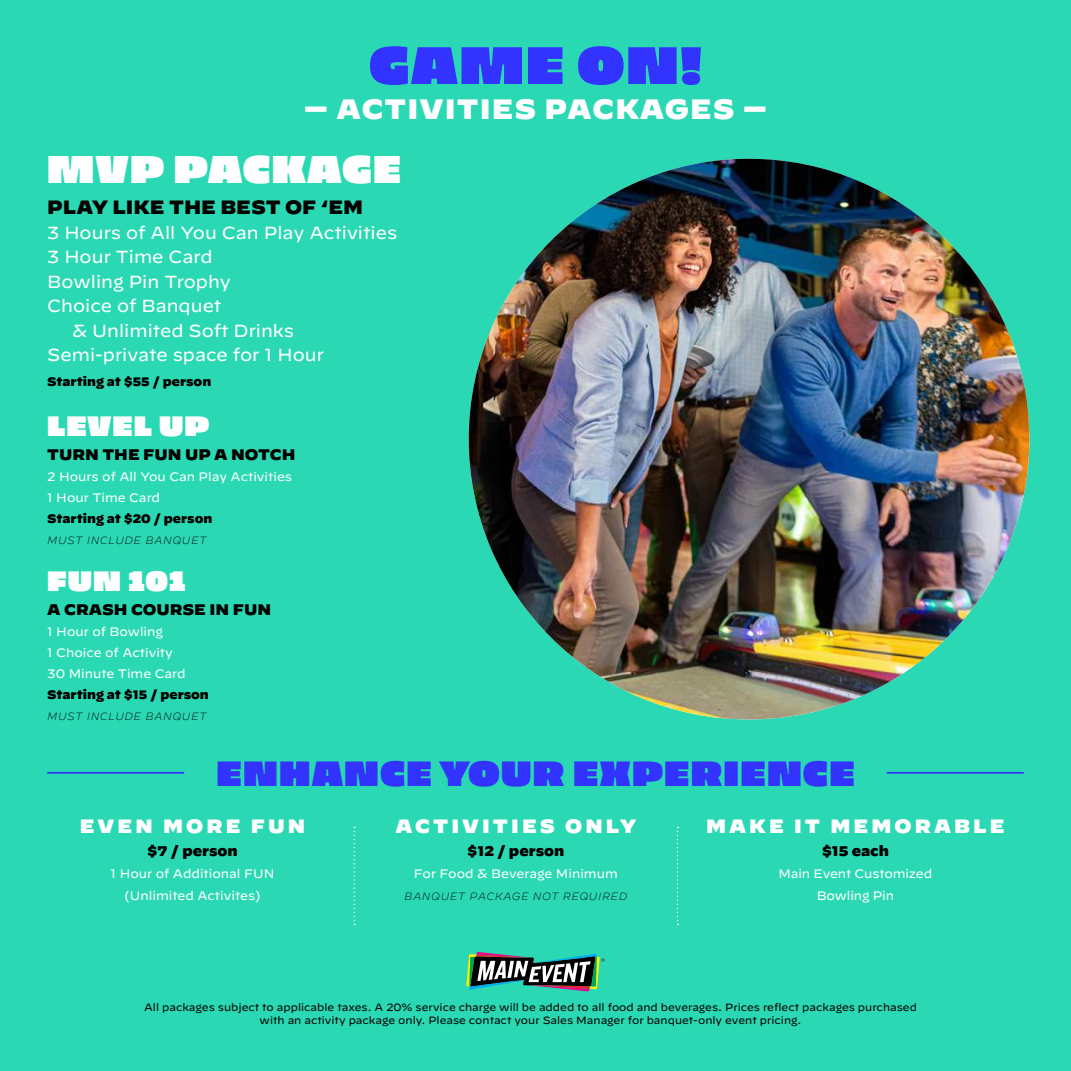
<style>
.page{position:relative;width:1071px;height:1071px;background:#2ad9b3}
.page>*{position:absolute;margin:0;border:0;box-sizing:border-box;transform-origin:0 0}
.t1{font:52.5px "Piepie";letter-spacing:.04em;color:#3233fe}
.t2{font:38.5px "Piepie";letter-spacing:.04em;color:#fff}
.t3{font:35px "Piepie";letter-spacing:.04em;color:#3233fe}
.t4{font:28px "Decimal X Black";letter-spacing:.04em;color:#fff}
.t5{font:28px "Piepie";letter-spacing:.04em;color:#fff}
.t6{font:900 19.25px "Decimal";letter-spacing:.16em;color:#fff}
.t7{font:19.25px "Decimal X Black";color:#000}
.t8{font:17.5px "Decimal";color:#fff}
.t9{font:15.4px "Decimal X Black";color:#000}
.t10{font:14px "Decimal X Black";color:#000}
.t11{font:12.25px/21px "Decimal";color:#fff}
.t12{font:12.25px "Decimal X Black";color:#000}
.t13{font:10.5px/12.6px "Decimal";color:#000;text-align:center}
.t14{font:italic 200 10.5px "Decimal";letter-spacing:.05em;color:#000}
.t15{font:italic 200 10.5px "Decimal";letter-spacing:.05em;color:#000101}
</style>
<div class="page">
<img style="left:469px;top:159px;width:560px;height:560px;border-radius:280px">
<svg style="left:354px;top:827px;width:1px;height:98px"></svg>
<svg style="left:677px;top:827px;width:2px;height:98px"></svg>
<svg style="left:466px;top:952px;width:139px;height:39px"></svg>
<hr style="left:47px;top:772px;width:137px;height:2px;background:#3233fe">
<hr style="left:887px;top:772px;width:137px;height:2px;background:#3233fe">
<h1 class="t1" style="left:369px;top:27px;width:334px">GAME ON!</h1>
<h3 class="t4" style="left:304px;top:93px;width:465px">— ACTIVITIES PACKAGES —</h3>
<h2 class="t2" style="left:47px;top:141px;width:355px">MVP PACKAGE</h2>
<h3 class="t7" style="left:47px;top:197px;width:317px">PLAY LIKE THE BEST OF ‘EM</h3>
<h3 class="t8" style="left:47px;top:223px;width:352px">3 Hours of All You Can Play Activities</h3>
<h3 class="t8" style="left:47px;top:247px;width:167px">3 Hour Time Card</h3>
<h3 class="t8" style="left:47px;top:272px;width:185px">Bowling Pin Trophy</h3>
<h3 class="t8" style="left:47px;top:296px;width:176px">Choice of Banquet</h3>
<h3 class="t8" style="left:72px;top:321px;width:224px">&amp; Unlimited Soft Drinks</h3>
<h3 class="t8" style="left:47px;top:345px;width:278px">Semi-private space for 1 Hour</h3>
<p class="t12" style="left:47px;top:375px;width:166px">Starting at $55 / person</p>
<h3 class="t5" style="left:47px;top:406px;width:163px">LEVEL UP</h3>
<h3 class="t9" style="left:47px;top:445px;width:250px">TURN THE FUN UP A NOTCH</h3>
<p class="t11" style="left:47px;top:466px;width:246px">2 Hours of All You Can Play Activities<br>1 Hour Time Card</p>
<p class="t12" style="left:47px;top:511px;width:167px">Starting at $20 / person</p>
<p class="t14" style="left:47px;top:534px;width:161px">MUST INCLUDE BANQUET</p>
<h3 class="t5" style="left:47px;top:561px;width:140px">FUN 101</h3>
<h3 class="t9" style="left:47px;top:600px;width:225px">A CRASH COURSE IN FUN</h3>
<p class="t11" style="left:47px;top:621px;width:140px">1 Hour of Bowling<br>1 Choice of Activity<br>30 Minute Time Card</p>
<p class="t12" style="left:47px;top:687px;width:163px">Starting at $15 / person</p>
<p class="t14" style="left:47px;top:710px;width:161px">MUST INCLUDE BANQUET</p>
<h3 class="t3" style="left:216px;top:748px;width:640px">ENHANCE YOUR EXPERIENCE</h3>
<h3 class="t6" style="left:706px;top:815px;width:300px">MAKE IT MEMORABLE</h3>
<h3 class="t10" style="left:822px;top:843px;width:69px">$15 each</h3>
<p class="t11" style="left:778px;top:863px;width:155px;line-height:21.7px;text-align:center">Main Event Customized<br>Bowling Pin</p>
<h3 class="t6" style="left:80px;top:815px;width:227px">EVEN MORE FUN</h3>
<h3 class="t10" style="left:147px;top:843px;width:92px">$7 / person</h3>
<p class="t11" style="left:111px;top:863px;width:165px;line-height:21.7px;text-align:center">1 Hour of Additional FUN (Unlimited Activites)</p>
<h3 class="t6" style="left:395px;top:815px;width:243px">ACTIVITIES ONLY</h3>
<h3 class="t10" style="left:467px;top:843px;width:99px">$12 / person</h3>
<p class="t11" style="left:414px;top:863px;width:205px">For Food &amp; Beverage Minimum</p>
<p class="t15" style="left:404px;top:890px;width:225px">BANQUET PACKAGE NOT REQUIRED</p>
<p class="t13" style="left:144px;top:1001px;width:774px">All packages subject to applicable taxes. A 20% service charge will be added to all food and beverages. Prices reflect packages purchased with an activity package only. Please contact your Sales Manager for banquet-only event pricing.</p>
</div>
